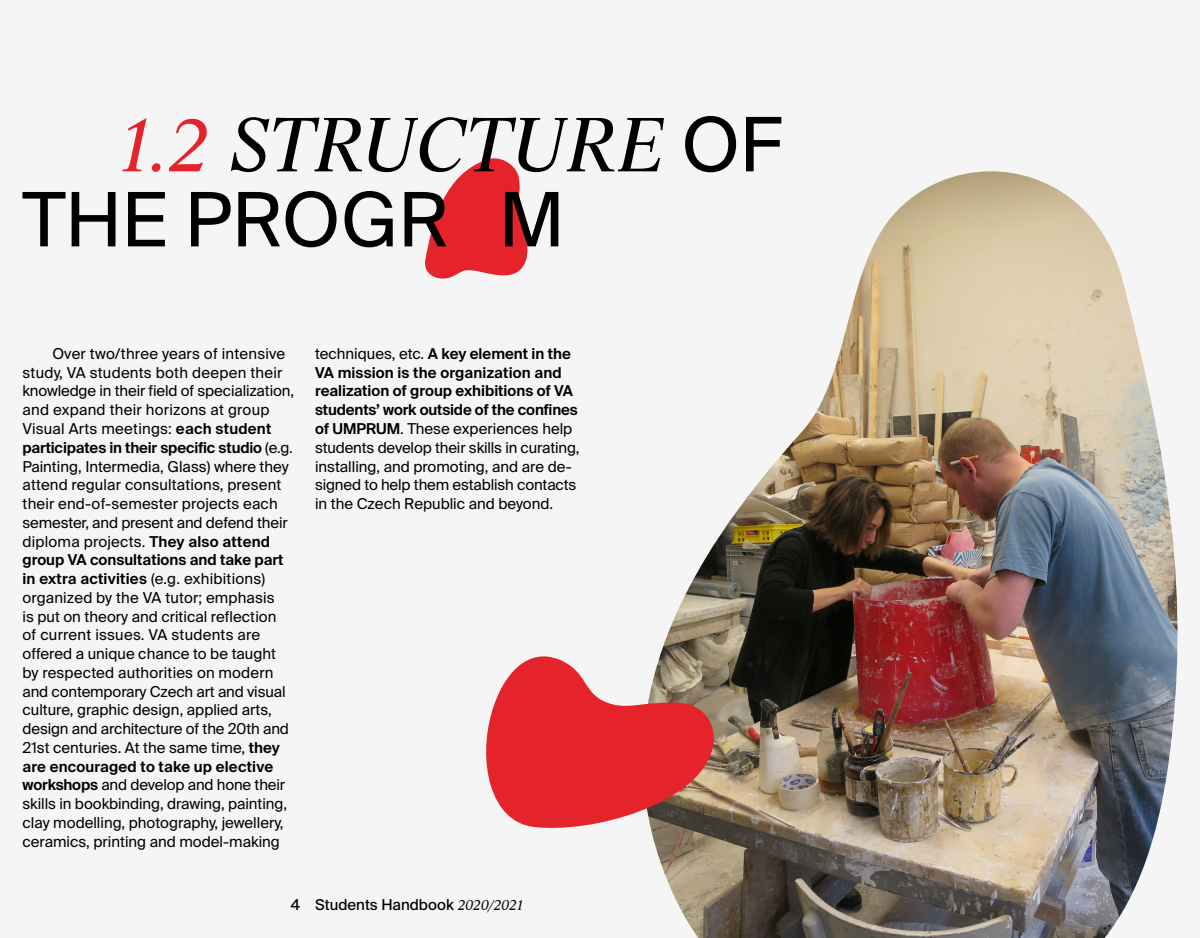
<style>
.page{position:relative;width:1200px;height:938px;background:#f5f5f5}
.page>*{position:absolute;margin:0;border:0;box-sizing:border-box;transform-origin:0 0}
.t1{font:italic 80px "Life T";letter-spacing:-.005em;color:#000}
.t2{font:75px "Suisse Intl";letter-spacing:-.005em;color:#000}
.t3{font:15px/18.8px "Suisse Intl";color:#000}
.t4{font:15px "Suisse Intl";color:#000}
.s1{color:#e5232a}
.s2{font-family:"Suisse Intl";font-style:normal;font-size:75px}
.s3{font-weight:600}
.s4{font-family:"Life T";font-style:italic}
</style>
<div class="page">
<img style="left:652px;top:171px;width:526px;height:767px">
<svg style="left:425px;top:158px;width:103px;height:121px"></svg>
<svg style="left:486px;top:647px;width:232px;height:187px"></svg>
<h1 class="t1" style="left:112px;top:100px;width:671px"><span class="s1">1.2</span> STRUCTURE <span class="s2">OF</span></h1>
<h2 class="t2" style="left:23px;top:177px;width:544px">THE PROGR<span class="s1">A</span>M</h2>
<p class="t3" style="left:22px;top:344px;width:273px;text-indent:30px">Over two/three years of intensive study, VA students both deepen their knowledge in their field of specialization, and expand their horizons at group Visual Arts meetings: <span class="s3">each student participates in their specific studio</span> (e.g.<br>Painting, Intermedia, Glass) where they attend regular consultations, present their end-of-semester projects each semester, and present and defend their diploma projects. <span class="s3">They also attend group VA consultations and take part in extra activities</span> (e.g. exhibitions) organized by the VA tutor; emphasis<br>is put on theory and critical reflection<br>of current issues. VA students are offered a unique chance to be taught by respected authorities on modern and contemporary Czech art and visual culture, graphic design, applied arts, design and architecture of the 20th and 21st centuries. At the same time, <span class="s3">they are encouraged to take up elective workshops</span> and develop and hone their skills in bookbinding, drawing, painting, clay modelling, photography, jewellery, ceramics, printing and model-making</p>
<p class="t3" style="left:315px;top:344px;width:266px">techniques, etc. <span class="s3">A key element in the VA mission is the organization and realization of group exhibitions of VA students’ work outside of the confines of UMPRUM</span>. These experiences help students develop their skills in curating, installing, and promoting, and are de‑ signed to help them establish contacts in the Czech Republic and beyond.</p>
<p class="t4" style="left:291px;top:896px;width:235px">4 Students Handbook <span class="s4">2020/2021</span></p>
</div>
